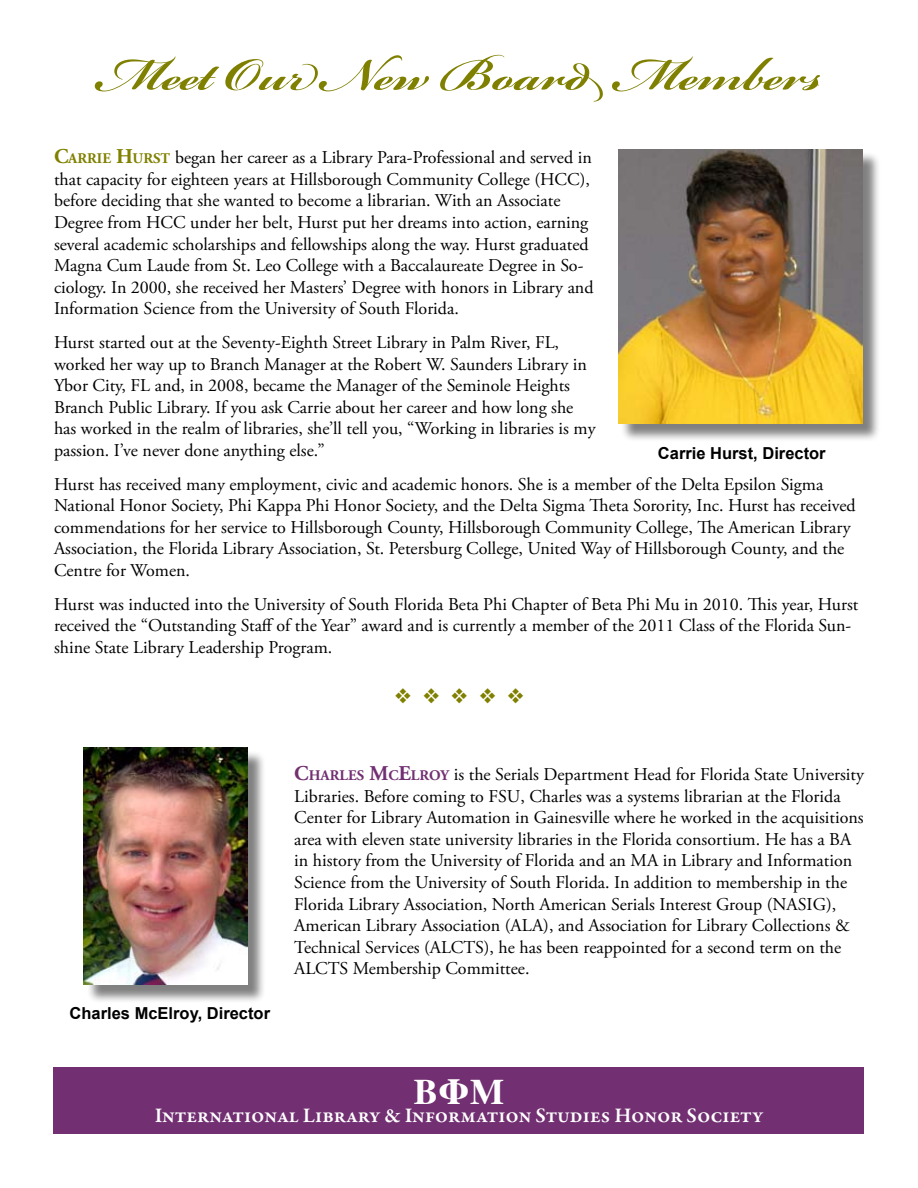
<style>
.page{position:relative;width:918px;height:1188px;background:#fff}
.page>*{position:absolute;margin:0;border:0;box-sizing:border-box;transform-origin:0 0}
.t1{font:700 72px "Bickham Script Pro";color:#808000}
.t2{font:700 36px "Times";color:#fff}
.t3{font:600 21px "Garamond Premr Pro";letter-spacing:-.005em;color:#fff}
.t4{font:21px "Zapf Dingbats ITC";color:#808000}
.t5{font:18px/21.6px "Adobe Garamond Pro";color:#000}
.t6{font:700 16.5px "Arial";color:#000}
.s1{font-weight:700;font-size:21px;color:#808000}
.s2{font-weight:700;font-size:14.7px;color:#808000}
.s3{font-weight:700;font-size:21px;color:#723072}
.s4{font-weight:700;font-size:14.7px;color:#723072}
</style>
<div class="page">
<div style="left:86px;top:750px;width:186px;height:260px;background:#000;opacity:.5"></div>
<img style="left:84px;top:748px;width:163px;height:237px">
<div style="left:621px;top:152px;width:266px;height:296px;background:#000;opacity:.5"></div>
<img style="left:618px;top:149px;width:244px;height:275px">
<div style="left:54px;top:1067px;width:810px;height:57px;background:#723072"></div>
<div style="left:54px;top:1077px;width:810px;height:57px;background:#723072"></div>
<h1 class="t1" style="left:97px;top:22px;width:726px">Meet Our New Board Members</h1>
<p class="t5" style="left:54px;top:147px;width:541px"><span class="s1">C</span><span class="s2">ARRIE</span> <span class="s1">H</span><span class="s2">URST</span> began her career as a Library Para-Professional and served in that capacity for eighteen years at Hillsborough Community College (HCC), before deciding that she wanted to become a librarian. With an Associate Degree from HCC under her belt, Hurst put her dreams into action, earning several academic scholarships and fellowships along the way. Hurst graduated Magna Cum Laude from St. Leo College with a Baccalaureate Degree in So&shy;ciology. In 2000, she received her Masters’ Degree with honors in Library and Information Science from the University of South Florida.</p>
<p class="t5" style="left:54px;top:332px;width:543px">Hurst started out at the Seventy-Eighth Street Library in Palm River, FL, worked her way up to Branch Manager at the Robert W. Saunders Library in Ybor City, FL and, in 2008, became the Manager of the Seminole Heights Branch Public Library. If you ask Carrie about her career and how long she has worked in the realm of libraries, she’ll tell you, “Working in libraries is my passion. I’ve never done anything else.”</p>
<p class="t5" style="left:54px;top:474px;width:803px">Hurst has received many employment, civic and academic honors. She is a member of the Delta Epsilon Sigma National Honor Society, Phi Kappa Phi Honor Society, and the Delta Sigma Theta Sorority, Inc. Hurst has received commendations for her service to Hillsborough County, Hillsborough Community College, The American Library Association, the Florida Library Association, St. Petersburg College, United Way of Hillsborough County, and the Centre for Women.</p>
<p class="t5" style="left:54px;top:594px;width:806px">Hurst was inducted into the University of South Florida Beta Phi Chapter of Beta Phi Mu in 2010. This year, Hurst received the “Outstanding Staff of the Year” award and is currently a member of the 2011 Class of the Florida Sun&shy;shine State Library Leadership Program.</p>
<p class="t4" style="left:395px;top:686px;width:131px">❖ ❖ ❖ ❖ ❖</p>
<p class="t6" style="left:658px;top:443px;width:169px">Carrie Hurst, Director</p>
<p class="t6" style="left:70px;top:1002px;width:202px">Charles McElroy, Director</p>
<p class="t5" style="left:294px;top:764px;width:571px"><span class="s3">C</span><span class="s4">HARLES</span> <span class="s3">M</span><span class="s4">C</span><span class="s3">E</span><span class="s4">LROY</span> is the Serials Department Head for Florida State University Libraries. Before coming to FSU, Charles was a systems librarian at the Florida Center for Library Automation in Gainesville where he worked in the acquisitions area with eleven state university libraries in the Florida consortium. He has a BA in history from the University of Florida and an MA in Library and Information Science from the University of South Florida. In addition to membership in the Florida Library Association, North American Serials Interest Group (NASIG), American Library Association (ALA), and Association for Library Collections &amp; Technical Services (ALCTS), he has been reappointed for a second term on the ALCTS Membership Committee.</p>
<h2 class="t2" style="left:414px;top:1057px;width:92px">BΦM</h2>
<p class="t3" style="left:155px;top:1102px;width:610px">International Library &amp; Information Studies Honor Society</p>
</div>
